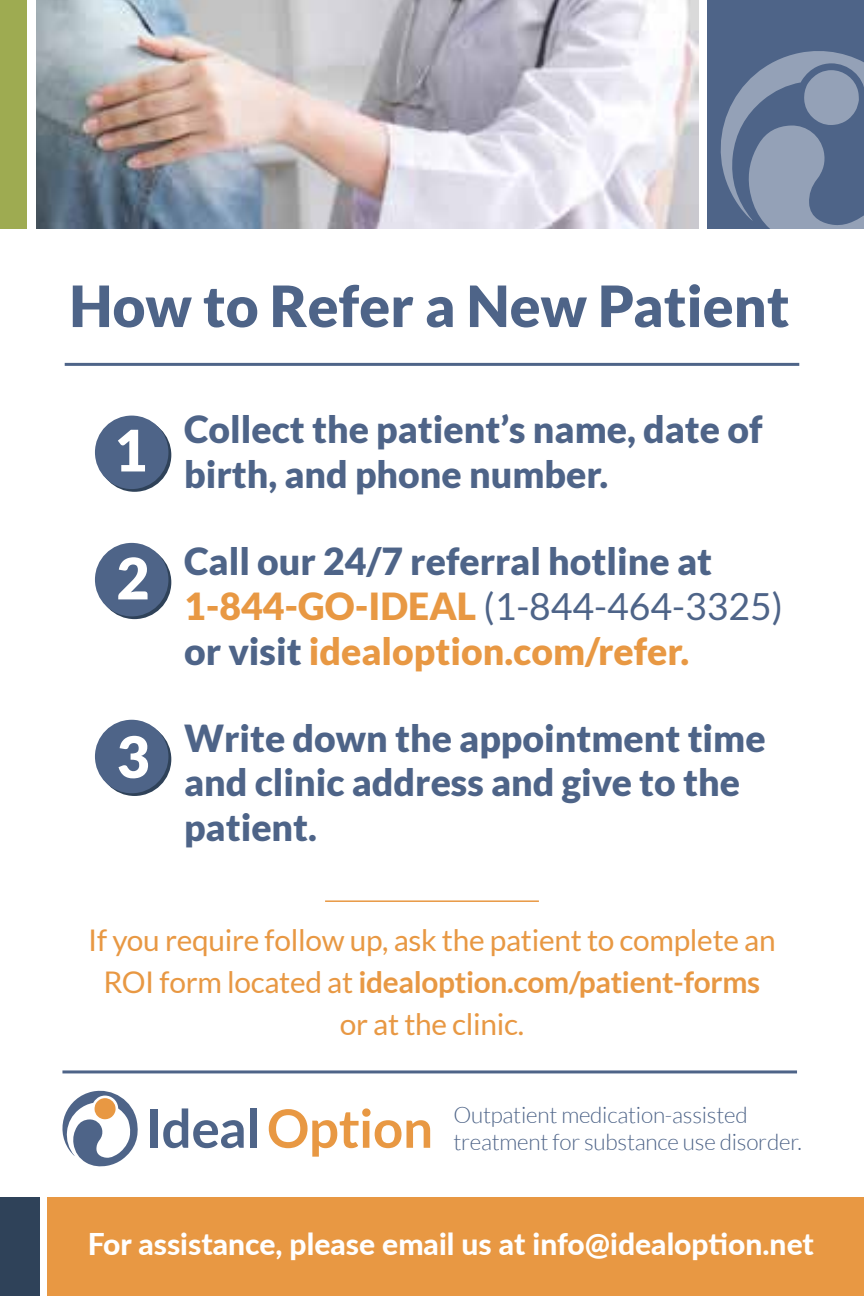
<style>
.page{position:relative;width:864px;height:1296px;background:#fff}
.page>*{position:absolute;margin:0;border:0;box-sizing:border-box;transform-origin:0 0}
.t1{font:900 57.3px "Lato";color:#fff}
.t2{font:900 57px "Lato";color:#4e6488}
.t3{font:900 37.2px/44.7px "Lato";color:#4e6488}
.t4{font:900 37.2px/44.7px "Lato";color:#e89843}
.t5{font:800 30px "Lato";color:#fff}
.t6{font:29.7px/42px "Lato";letter-spacing:-.01em;color:#e89843;text-align:center}
.t7{font:300 22.5px/27px "Lato";letter-spacing:-.01em;color:#4e6488}
.s1{color:#4e6488}
.s2{font-weight:400;color:#4e6488}
.s3{font-weight:700}
</style>
<div class="page">
<div style="left:48px;top:1197px;width:816px;height:99px;background:#e89843"></div>
<div style="left:0;top:1197px;width:40px;height:99px;background:#2f4259"></div>
<svg style="left:98px;top:418px;width:73px;height:74px"></svg>
<div style="left:95px;top:416px;width:73px;height:73px;background:#4e6488;border-radius:50%"></div>
<svg style="left:98px;top:546px;width:73px;height:73px"></svg>
<div style="left:95px;top:543px;width:73px;height:73px;background:#4e6488;border-radius:50%"></div>
<svg style="left:98px;top:722px;width:73px;height:74px"></svg>
<div style="left:95px;top:720px;width:73px;height:73px;background:#4e6488;border-radius:50%"></div>
<div style="left:151px;top:1110px;width:7px;height:38px;background:#4e6488"></div>
<svg style="left:163px;top:1108px;width:81px;height:40px"></svg>
<div style="left:250px;top:1108px;width:6px;height:40px;background:#4e6488"></div>
<svg style="left:269px;top:1108px;width:161px;height:49px"></svg>
<div style="left:363px;top:1121px;width:6px;height:27px;background:#e89843"></div>
<svg style="left:62px;top:1090px;width:76px;height:77px"></svg>
<hr style="left:62px;top:1070px;width:735px;height:3px;background:#4e6488">
<hr style="left:65px;top:363px;width:734px;height:3px;background:#4e6488">
<img style="left:36px;top:0;width:662px;height:229px">
<div style="left:708px;top:0;width:156px;height:229px;background:#4e6488"></div>
<div style="left:0;top:0;width:27px;height:229px;background:#9eab51"></div>
<svg style="left:720px;top:51px;width:144px;height:178px"></svg>
<hr style="left:325px;top:900px;width:214px;height:2px;background:#e89843">
<h2 class="t2" style="left:69px;top:273px;width:722px">How to Refer a New Patient</h2>
<h1 class="t1" style="left:114px;top:417px;width:35px">1</h1>
<h1 class="t1" style="left:116px;top:545px;width:35px">2</h1>
<h1 class="t1" style="left:116px;top:723px;width:35px">3</h1>
<p class="t3" style="left:184px;top:407px;width:580px">Collect the patient’s name, date of birth, and phone number.</p>
<p class="t4" style="left:184px;top:538px;width:600px"><span class="s1">Call our 24/7 referral hotline at<br></span>1-844-GO-IDEAL <span class="s2">(1-844-464-3325) </span><span class="s1">or visit</span> idealoption.com/refer.</p>
<p class="t3" style="left:184px;top:715px;width:583px">Write down the appointment time and clinic address and give to the patient.</p>
<p class="t6" style="left:88px;top:919px;width:689px">If you require follow up, ask the patient to complete an<br>ROI form located at <span class="s3">idealoption.com/patient-forms </span>or at the clinic.</p>
<p class="t7" style="left:453px;top:1101px;width:350px">Outpatient medication-assisted treatment for substance use disorder.</p>
<p class="t5" style="left:88px;top:1222px;width:728px">For assistance, please email us at info@idealoption.net</p>
</div>
